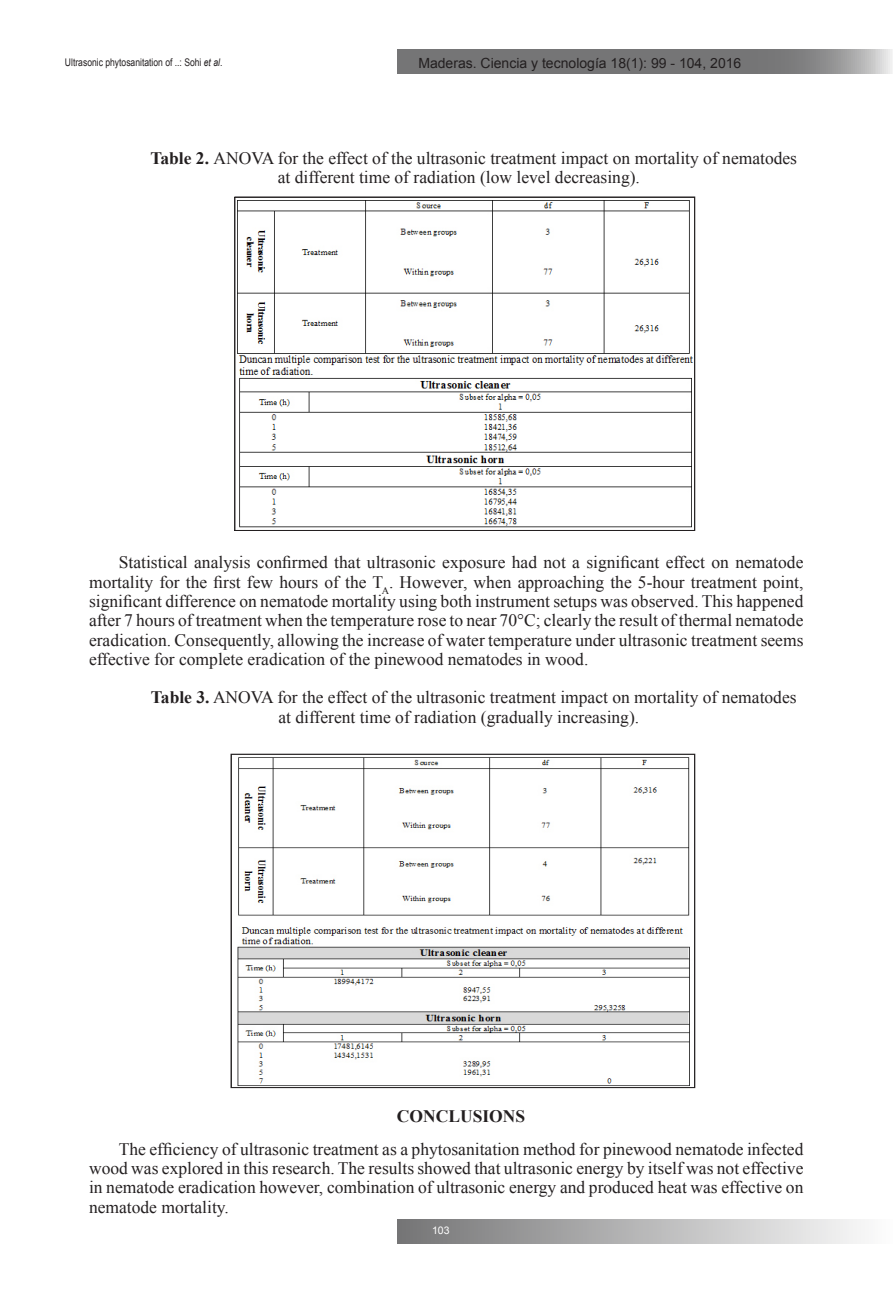
<style>
.page{position:relative;width:893px;height:1315px;background:#fff}
.page>*{position:absolute;margin:0;border:0;box-sizing:border-box;transform-origin:0 0}
.t1{font:17.5px/19.2px "Times New Roman";color:#231f20}
.t2{font:700 17.5px "Times New Roman";color:#231f20}
.t3{font:14px "Arial";color:#231f20}
.t4{font:10.5px "Arial";color:#231f20;scale:.82 1}
.t5{font:10.5px "Arial";color:#fff}
.s1{font-style:italic}
.s2{font-weight:700}
</style>
<div class="page">
<div style="left:397px;top:1219px;width:496px;height:25px;background:linear-gradient(to right,#747475,#fdfdfd)"></div>
<svg style="left:397px;top:50px;width:495px;height:24px;background:#7f7f7f"></svg>
<img style="left:237px;top:200px;width:456px;height:328px">
<div style="left:235px;top:197px;width:460px;height:333px;border:1px solid #231f20"></div>
<img style="left:237px;top:757px;width:453px;height:328px">
<div style="left:231px;top:754px;width:464px;height:333px;border:1px solid #231f20"></div>
<p class="t4" style="left:65px;top:56px;width:194px">Ultrasonic phytosanitation of ..: Sohi <span class="s1">et al</span>.</p>
<p class="t3" style="left:418px;top:54px;width:324px">Maderas. Ciencia y tecnología 18(1): 99 - 104, 2016</p>
<p class="t1" style="left:278px;top:148px;width:521px;text-indent:-127px"><span class="s2">Table 2.</span> ANOVA for the effect of the ultrasonic treatment impact on mortality of nematodes at different time of radiation (low level decreasing).</p>
<p class="t1" style="left:89px;top:553px;width:716px;text-align:justify;text-indent:30px">Statistical analysis confirmed that ultrasonic exposure had not a significant effect on nematode mortality for the first few hours of the T<sub>A</sub>. However, when approaching the 5-hour treatment point, significant difference on nematode mortality using both instrument setups was observed. This happened after 7 hours of treatment when the temperature rose to near 70°C; clearly the result of thermal nematode eradication. Consequently, allowing the increase of water temperature under ultrasonic treatment seems effective for complete eradication of the pinewood nematodes in wood.</p>
<p class="t1" style="left:278px;top:687px;width:520px;text-indent:-128px"><span class="s2">Table 3.</span> ANOVA for the effect of the ultrasonic treatment impact on mortality of nematodes at different time of radiation (gradually increasing).</p>
<p class="t2" style="left:397px;top:1103px;width:130px">CONCLUSIONS</p>
<p class="t1" style="left:89px;top:1139px;width:716px;text-align:justify;text-indent:30px">The efficiency of ultrasonic treatment as a phytosanitation method for pinewood nematode infected wood was explored in this research. The results showed that ultrasonic energy by itself was not effective in nematode eradication however, combination of ultrasonic energy and produced heat was effective on nematode mortality.</p>
<p class="t5" style="left:432px;top:1223px;width:19px">103</p>
</div>
